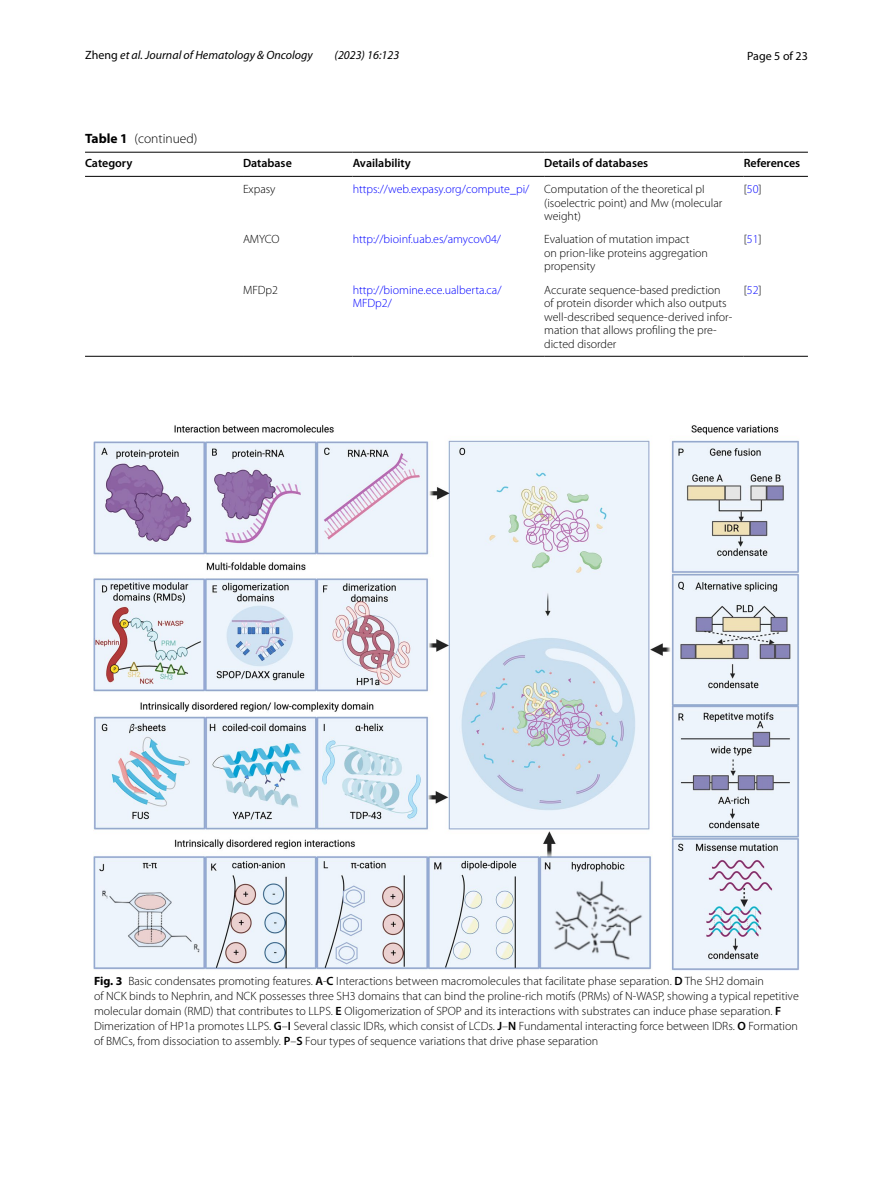
<style>
.page{position:relative;width:893px;height:1187px;background:#fff}
.page>*{position:absolute;margin:0;border:0;box-sizing:border-box;transform-origin:0 0}
.t1{font:300 13.5px "Myriad Pro";color:#000}
.t2{font:300 12px/13.5px "Myriad Pro";color:#000}
.t3{font:300 12px/13.5px "Myriad Pro";color:#00f}
.t4{font:600 12px "Myriad Pro";color:#000}
.t5{font:italic 12px "Myriad Pro";color:#000}
.t6{font:12px "Myriad Pro";color:#000}
.s1{font-style:normal}
.s2{font-weight:700}
.s3{color:#00f}
.s4{font-weight:600}
</style>
<div class="page">
<hr style="left:85px;top:152px;width:158px;height:1px;background:#000">
<hr style="left:85px;top:176px;width:158px;height:1px;background:#000">
<hr style="left:243px;top:152px;width:110px;height:1px;background:#000">
<hr style="left:243px;top:176px;width:110px;height:1px;background:#000">
<hr style="left:353px;top:152px;width:191px;height:1px;background:#000">
<hr style="left:353px;top:176px;width:191px;height:1px;background:#000">
<hr style="left:544px;top:152px;width:200px;height:1px;background:#000">
<hr style="left:544px;top:176px;width:200px;height:1px;background:#000">
<hr style="left:744px;top:152px;width:64px;height:1px;background:#000">
<hr style="left:744px;top:176px;width:64px;height:1px;background:#000">
<hr style="left:85px;top:356px;width:158px;height:1px;background:#000">
<hr style="left:243px;top:356px;width:110px;height:1px;background:#000">
<hr style="left:353px;top:356px;width:191px;height:1px;background:#000">
<hr style="left:544px;top:356px;width:200px;height:1px;background:#000">
<hr style="left:744px;top:356px;width:64px;height:1px;background:#000">
<img style="left:94px;top:424px;width:705px;height:546px">
<p class="t5" style="left:85px;top:48px;width:229px"><span class="s1">Zheng</span> et al. Journal of Hematology &amp; Oncology</p>
<p class="t5" style="left:335px;top:48px;width:66px">(2023) 16:123</p>
<p class="t6" style="left:747px;top:48px;width:62px">Page 5 of 23</p>
<p class="t1" style="left:85px;top:131px;width:114px"><span class="s2">Table 1</span> (continued)</p>
<p class="t4" style="left:85px;top:155px;width:49px">Category</p>
<p class="t4" style="left:243px;top:155px;width:50px">Database</p>
<p class="t4" style="left:353px;top:155px;width:60px">Availability</p>
<p class="t4" style="left:544px;top:155px;width:106px">Details of databases</p>
<p class="t4" style="left:744px;top:155px;width:58px">References</p>
<p class="t2" style="left:243px;top:182px;width:34px">Expasy</p>
<p class="t2" style="left:544px;top:182px;width:180px;text-indent:-192px"><span class="s3">https://web.expasy.org/compute_pi/</span> Computation of the theoretical pI (isoelectric point) and Mw (molecular weight)</p>
<p class="t2" style="left:744px;top:182px;width:20px">[<span class="s3">50</span>]</p>
<p class="t2" style="left:243px;top:233px;width:38px">AMYCO</p>
<p class="t3" style="left:353px;top:233px;width:150px">http://bioinf.uab.es/amycov04/</p>
<p class="t2" style="left:544px;top:233px;width:165px">Evaluation of mutation impact<br>on prion-like proteins aggregation propensity</p>
<p class="t2" style="left:744px;top:233px;width:20px">[<span class="s3">51</span>]</p>
<p class="t2" style="left:243px;top:283px;width:37px">MFDp2</p>
<p class="t3" style="left:353px;top:283px;width:150px">http://biomine.ece.ualberta.ca/<br>MFDp2/</p>
<p class="t2" style="left:544px;top:283px;width:190px">Accurate sequence-based prediction of protein disorder which also outputs well-described sequence-derived infor‑ mation that allows profiling the pre‑ dicted disorder</p>
<p class="t2" style="left:744px;top:283px;width:20px">[<span class="s3">52</span>]</p>
<p class="t2" style="left:94px;top:973px;width:706px;line-height:15px"><span class="s2">Fig. 3</span> Basic condensates promoting features. <span class="s4">A</span>-<span class="s4">C</span> Interactions between macromolecules that facilitate phase separation. <span class="s4">D</span> The SH2 domain<br>of NCK binds to Nephrin, and NCK possesses three SH3 domains that can bind the proline-rich motifs (PRMs) of N-WASP, showing a typical repetitive molecular domain (RMD) that contributes to LLPS. <span class="s4">E</span> Oligomerization of SPOP and its interactions with substrates can induce phase separation. <span class="s4">F </span>Dimerization of HP1a promotes LLPS. <span class="s4">G</span>–<span class="s4">I</span> Several classic IDRs, which consist of LCDs. <span class="s4">J</span>–<span class="s4">N</span> Fundamental interacting force between IDRs. <span class="s4">O</span> Formation of BMCs, from dissociation to assembly. <span class="s4">P</span>–<span class="s4">S</span> Four types of sequence variations that drive phase separation</p>
</div>
